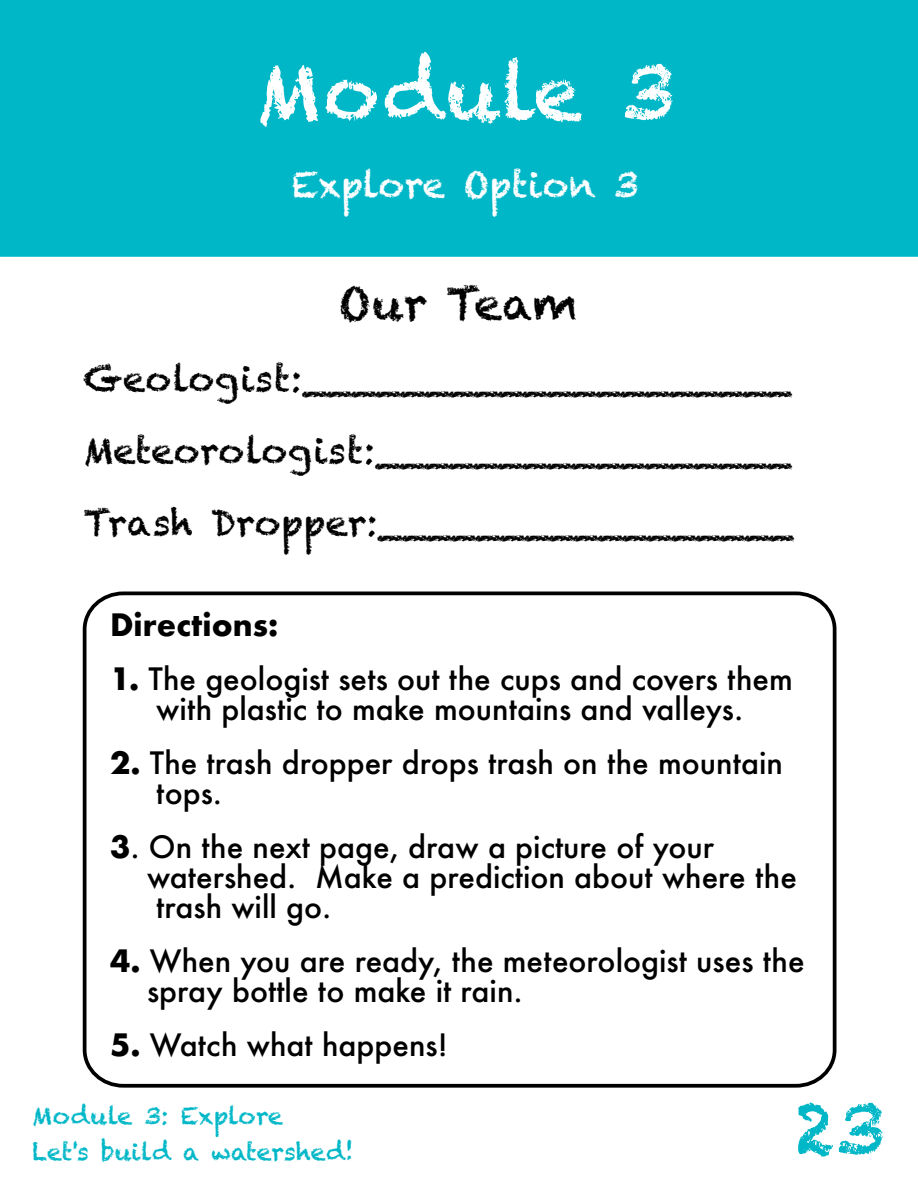
<style>
.page{position:relative;width:918px;height:1188px;background:#fff}
.page>*{position:absolute;margin:0;border:0;box-sizing:border-box;transform-origin:0 0}
.t1{font:78px "font 0000000029 ba 93 f 0";letter-spacing:.025em;color:#fff}
.t2{font:72px "font 0000000029 ba 93 f 0";color:#00b7c7}
.t3{font:45px "font 0000000029 ba 93 f 0";color:#000}
.t4{font:36px/72px "font 0000000029 ba 93 f 0";color:#000;text-align:justify}
.t5{font:36px "font 0000000029 ba 93 f 0";color:#fff}
.t6{font:30px/30px "font 0000000029 ba 93 f 0";color:#000}
.t7{font:24px/36px "font 0000000029 ba 93 f 0";color:#00b7c7}
</style>
<div class="page">
<div style="left:0;top:0;width:918px;height:257px;background:#00b7c7"></div>
<div style="left:83px;top:592px;width:754px;height:496px;border:4px solid #000;border-radius:37px"></div>
<h1 class="t1" style="left:256px;top:43px;width:420px">Module 3</h1>
<p class="t5" style="left:292px;top:162px;width:348px">Explore Option 3</p>
<h3 class="t3" style="left:338px;top:275px;width:241px">Our Team</h3>
<p class="t4" style="left:83px;top:343px;width:712px">Geologist:____________________ Meteorologist:_________________ Trash Dropper:_________________</p>
<p class="t6" style="left:110px;top:609px;width:170px">Directions:</p>
<p class="t6" style="left:110px;top:663px;width:684px;text-align:center">1. The geologist sets out the cups and covers them with plastic to make mountains and valleys.</p>
<p class="t6" style="left:156px;top:747px;width:628px;text-indent:-46px">2. The trash dropper drops trash on the mountain tops.</p>
<p class="t6" style="left:110px;top:831px;width:605px">3. On the next page, draw a picture of your</p>
<p class="t6" style="left:147px;top:861px;width:651px">watershed. Make a prediction about where the</p>
<p class="t6" style="left:156px;top:891px;width:177px">trash will go.</p>
<p class="t6" style="left:147px;top:945px;width:659px;text-indent:-37px">4. When you are ready, the meteorologist uses the spray bottle to make it rain.</p>
<p class="t6" style="left:110px;top:1029px;width:339px">5. Watch what happens!</p>
<h2 class="t2" style="left:795px;top:1083px;width:91px">23</h2>
<p class="t7" style="left:32px;top:1098px;width:323px">Module 3: Explore<br>Let's build a watershed!</p>
</div>
